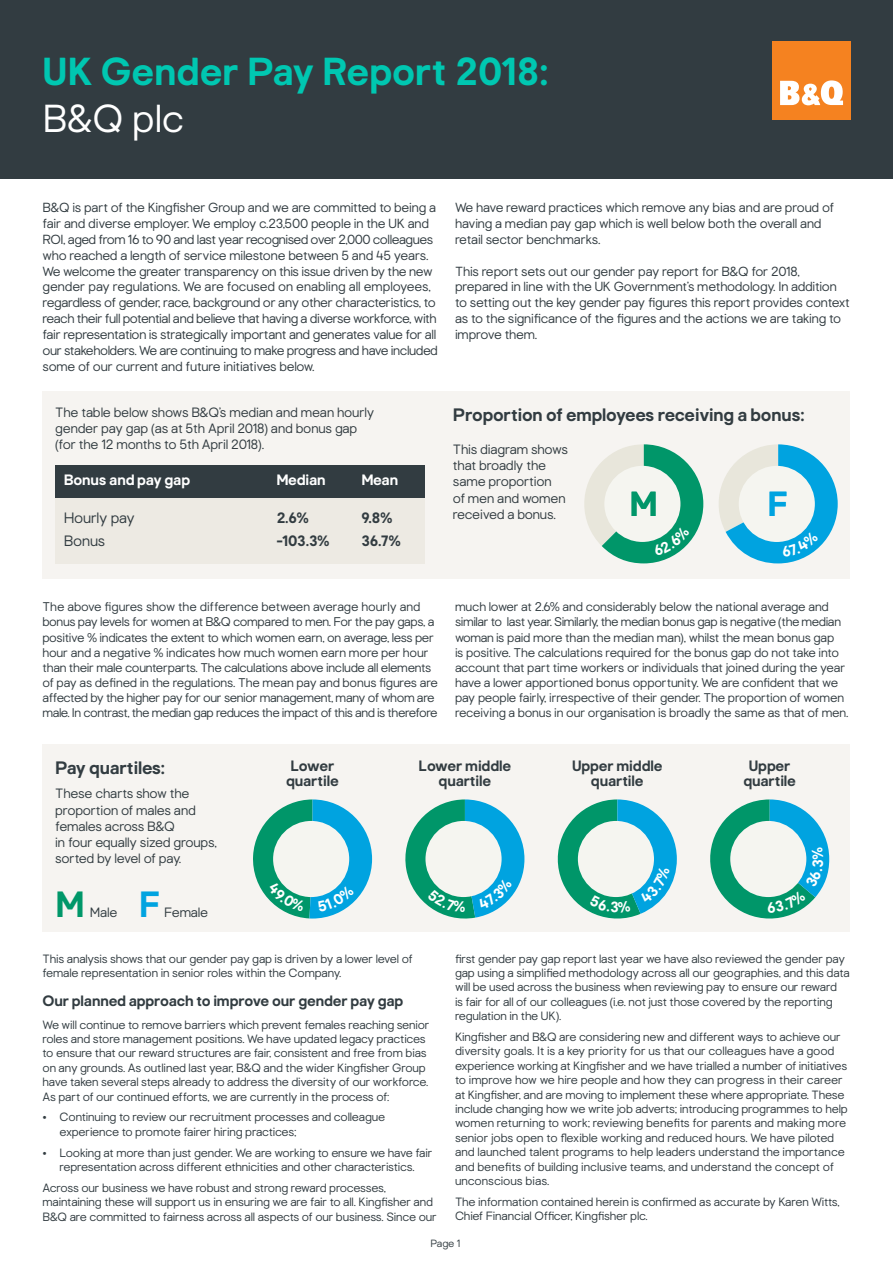
<style>
.page{position:relative;width:893px;height:1263px;background:#fff}
.page>*{position:absolute;margin:0;border:0;box-sizing:border-box;transform-origin:0 0}
.t1{font:700 39px/46.8px "Good Home";color:#00c7b1}
.t2{font:700 36.45px "Good Home";color:#009769}
.t3{font:700 36.45px "Good Home";color:#00a3e0}
.t4{font:700 34.65px "Good Home";color:#009669}
.t5{font:700 34.65px "Good Home";color:#00a3e0}
.t6{font:700 18px "Good Home";letter-spacing:-.01em;color:#323c41}
.t7{font:700 15px/15px "Good Home";letter-spacing:-.01em;color:#323c41;text-align:center}
.t8{font:700 15px "Good Home";letter-spacing:-.01em;color:#fff}
.t9{font:300 15px "Good Home";letter-spacing:-.01em;color:#323c41}
.t10{font:300 13.5px/16.2px "Good Home";letter-spacing:-.01em;color:#323c41}
.t11{font:300 13.2px/15.9px "Good Home";letter-spacing:-.025em;color:#323c41}
.t12{font:300 12.6px/15.1px "Good Home";letter-spacing:-.02em;color:#323c41}
.t13{font:300 12px/14.4px "Good Home";letter-spacing:-.01em;color:#323c41}
.t14{font:300 10.5px "Good Home";color:#323c41}
.s1{font-weight:300;color:#fff}
</style>
<div class="page">
<div style="left:43px;top:744px;width:807px;height:187px;background:#f6f4f1"></div>
<div style="left:43px;top:391px;width:807px;height:187px;background:#f6f4f1"></div>
<div style="left:0;top:0;width:893px;height:179px;background:#323c41"></div>
<div style="left:55px;top:465px;width:370px;height:39px;background:#323c41"></div>
<div style="left:55px;top:498px;width:370px;height:65px;background:#edeae3"></div>
<div style="left:772px;top:42px;width:78px;height:78px;background:#f58220"></div>
<svg style="left:780px;top:80px;width:63px;height:26px"></svg>
<svg style="left:584px;top:444px;width:119px;height:119px"></svg>
<svg style="left:719px;top:444px;width:119px;height:119px"></svg>
<svg style="left:405px;top:799px;width:119px;height:120px"></svg>
<svg style="left:253px;top:799px;width:119px;height:119px"></svg>
<svg style="left:557px;top:799px;width:120px;height:120px"></svg>
<svg style="left:710px;top:799px;width:119px;height:120px"></svg>
<p class="t1" style="left:43px;top:49px;width:507px">UK Gender Pay Report 2018:<br><span class="s1">B&amp;Q plc</span></p>
<p class="t11" style="left:43px;top:200px;width:397px">B&amp;Q is part of the Kingfisher Group and we are committed to being a fair and diverse employer. We employ c.23,500 people in the UK and ROI, aged from 16 to 90 and last year recognised over 2,000 colleagues who reached a length of service milestone between 5 and 45 years.<br>We welcome the greater transparency on this issue driven by the new gender pay regulations. We are focused on enabling all employees, regardless of gender, race, background or any other characteristics, to reach their full potential and believe that having a diverse workforce, with fair representation is strategically important and generates value for all our stakeholders. We are continuing to make progress and have included some of our current and future initiatives below.</p>
<p class="t11" style="left:455px;top:200px;width:381px">We have reward practices which remove any bias and are proud of having a median pay gap which is well below both the overall and retail sector benchmarks.</p>
<p class="t11" style="left:455px;top:263px;width:396px">This report sets out our gender pay report for B&amp;Q for 2018, prepared in line with the UK Government’s methodology. In addition to setting out the key gender pay figures this report provides context as to the significance of the figures and the actions we are taking to improve them.</p>
<p class="t10" style="left:55px;top:404px;width:320px">The table below shows B&amp;Q’s median and mean hourly gender pay gap (as at 5th April 2018) and bonus gap</p>
<p class="t10" style="left:55px;top:436px;width:210px">(for the 12 months to 5th April 2018).</p>
<p class="t8" style="left:64px;top:471px;width:128px">Bonus and pay gap</p>
<p class="t8" style="left:276px;top:471px;width:51px">Median</p>
<p class="t8" style="left:361px;top:471px;width:38px">Mean</p>
<p class="t9" style="left:64px;top:509px;width:73px">Hourly pay</p>
<p class="t7" style="left:276px;top:511px;width:34px">2.6%</p>
<p class="t7" style="left:361px;top:511px;width:33px">9.8%</p>
<p class="t9" style="left:64px;top:532px;width:43px">Bonus</p>
<p class="t7" style="left:276px;top:533px;width:55px">-103.3%</p>
<p class="t7" style="left:361px;top:533px;width:41px">36.7%</p>
<p class="t6" style="left:453px;top:404px;width:353px">Proportion of employees receiving a bonus:</p>
<p class="t10" style="left:453px;top:441px;width:117px">This diagram shows that broadly the same proportion<br>of men and women received a bonus.</p>
<h3 class="t4" style="left:630px;top:484px;width:30px">M</h3>
<h3 class="t5" style="left:768px;top:484px;width:23px">F</h3>
<p class="t12" style="left:43px;top:599px;width:397px">The above figures show the difference between average hourly and bonus pay levels for women at B&amp;Q compared to men. For the pay gaps, a positive % indicates the extent to which women earn, on average, less per hour and a negative % indicates how much women earn more per hour than their male counterparts. The calculations above include all elements of pay as defined in the regulations. The mean pay and bonus figures are affected by the higher pay for our senior management, many of whom are male. In contrast, the median gap reduces the impact of this and is therefore</p>
<p class="t12" style="left:455px;top:599px;width:395px">much lower at 2.6% and considerably below the national average and similar to last year. Similarly, the median bonus gap is negative (the median woman is paid more than the median man), whilst the mean bonus gap<br>is positive. The calculations required for the bonus gap do not take into account that part time workers or individuals that joined during the year have a lower apportioned bonus opportunity. We are confident that we pay people fairly, irrespective of their gender. The proportion of women receiving a bonus in our organisation is broadly the same as that of men.</p>
<p class="t6" style="left:55px;top:757px;width:111px">Pay quartiles:</p>
<p class="t10" style="left:55px;top:786px;width:163px">These charts show the proportion of males and females across B&amp;Q<br>in four equally sized groups, sorted by level of pay.</p>
<p class="t2" style="left:55px;top:883px;width:31px">M</p>
<p class="t10" style="left:90px;top:904px;width:29px">Male</p>
<p class="t3" style="left:139px;top:883px;width:24px">F</p>
<p class="t10" style="left:164px;top:904px;width:45px">Female</p>
<p class="t7" style="left:286px;top:759px;width:54px;text-align:left">Lower quartile</p>
<p class="t7" style="left:419px;top:759px;width:94px">Lower middle quartile</p>
<p class="t7" style="left:572px;top:759px;width:92px">Upper middle quartile</p>
<p class="t7" style="left:743px;top:759px;width:54px">Upper quartile</p>
<p class="t13" style="left:43px;top:951px;width:372px">This analysis shows that our gender pay gap is driven by a lower level of female representation in senior roles within the Company.</p>
<p class="t7" style="left:43px;top:993px;width:363px">Our planned approach to improve our gender pay gap</p>
<p class="t13" style="left:43px;top:1017px;width:388px">We will continue to remove barriers which prevent females reaching senior roles and store management positions. We have updated legacy practices to ensure that our reward structures are fair, consistent and free from bias on any grounds. As outlined last year, B&amp;Q and the wider Kingfisher Group have taken several steps already to address the diversity of our workforce.<br>As part of our continued efforts, we are currently in the process of:</p>
<p class="t13" style="left:60px;top:1110px;width:327px;text-indent:-17px">• Continuing to review our recruitment processes and colleague experience to promote fairer hiring practices;</p>
<p class="t13" style="left:43px;top:1145px;width:391px;text-align:center">• Looking at more than just gender. We are working to ensure we have fair representation across different ethnicities and other characteristics.</p>
<p class="t13" style="left:43px;top:1180px;width:396px">Across our business we have robust and strong reward processes, maintaining these will support us in ensuring we are fair to all. Kingfisher and<br>B&amp;Q are committed to fairness across all aspects of our business. Since our</p>
<p class="t13" style="left:455px;top:951px;width:396px">first gender pay gap report last year we have also reviewed the gender pay gap using a simplified methodology across all our geographies, and this data will be used across the business when reviewing pay to ensure our reward<br>is fair for all of our colleagues (i.e. not just those covered by the reporting regulation in the UK).</p>
<p class="t13" style="left:455px;top:1030px;width:394px">Kingfisher and B&amp;Q are considering new and different ways to achieve our diversity goals. It is a key priority for us that our colleagues have a good experience working at Kingfisher and we have trialled a number of initiatives to improve how we hire people and how they can progress in their career at Kingfisher, and are moving to implement these where appropriate. These include changing how we write job adverts; introducing programmes to help women returning to work; reviewing benefits for parents and making more senior jobs open to flexible working and reduced hours. We have piloted and launched talent programs to help leaders understand the importance and benefits of building inclusive teams, and understand the concept of unconscious bias.</p>
<p class="t13" style="left:455px;top:1194px;width:386px">The information contained herein is confirmed as accurate by Karen Witts,<br>Chief Financial Officer, Kingfisher plc.</p>
<p class="t14" style="left:431px;top:1237px;width:31px">Page 1</p>
</div>
